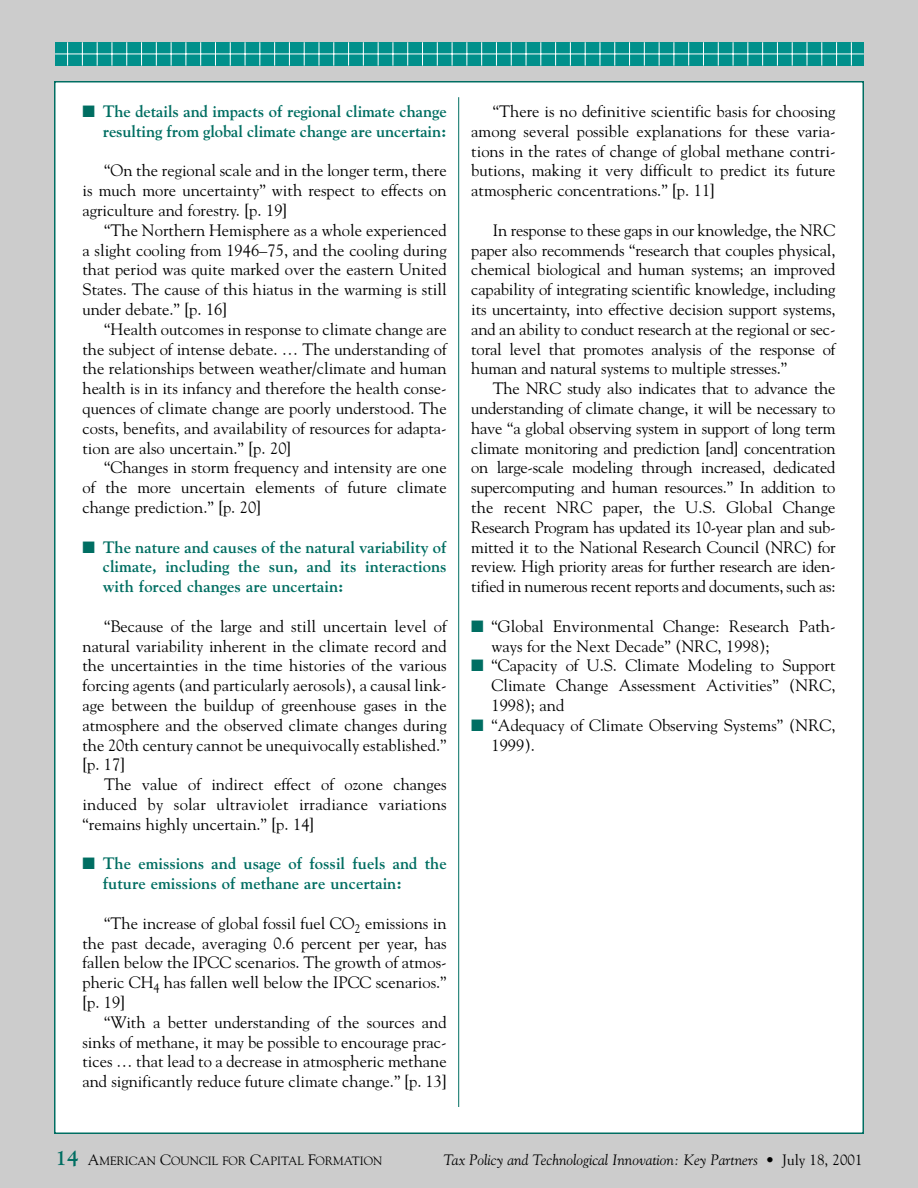
<style>
.page{position:relative;width:918px;height:1188px;background:#ccc}
.page>*{position:absolute;margin:0;border:0;box-sizing:border-box;transform-origin:0 0}
.t1{font:16.5px/19.8px "Goudy";color:#000;text-align:justify}
.t2{font:700 16.5px/19.8px "Goudy";color:#006e62;text-align:right}
.t3{font:italic 15px "Goudy";color:#000}
.t4{font:12px "Goudy";color:#000}
.s1{color:#006e62}
.s2{font-weight:700;font-size:21px;color:#006e62}
.s3{font-size:15px}
.s4{font-style:normal}
</style>
<div class="page">
<div style="left:55px;top:42px;width:809px;height:24px;background:#00908b"></div>
<hr style="left:55px;top:54px;width:809px;height:1px;background:#fff">
<svg style="left:245px;top:42px;width:1px;height:24px"></svg>
<svg style="left:274px;top:42px;width:1px;height:24px"></svg>
<svg style="left:304px;top:42px;width:1px;height:24px"></svg>
<svg style="left:333px;top:42px;width:1px;height:24px"></svg>
<svg style="left:363px;top:42px;width:1px;height:24px"></svg>
<svg style="left:67px;top:42px;width:1px;height:24px"></svg>
<svg style="left:82px;top:42px;width:1px;height:24px"></svg>
<svg style="left:97px;top:42px;width:1px;height:24px"></svg>
<svg style="left:112px;top:42px;width:1px;height:24px"></svg>
<svg style="left:126px;top:42px;width:1px;height:24px"></svg>
<svg style="left:141px;top:42px;width:1px;height:24px"></svg>
<svg style="left:156px;top:42px;width:1px;height:24px"></svg>
<svg style="left:171px;top:42px;width:1px;height:24px"></svg>
<svg style="left:186px;top:42px;width:1px;height:24px"></svg>
<svg style="left:200px;top:42px;width:1px;height:24px"></svg>
<svg style="left:215px;top:42px;width:1px;height:24px"></svg>
<svg style="left:230px;top:42px;width:1px;height:24px"></svg>
<svg style="left:259px;top:42px;width:1px;height:24px"></svg>
<svg style="left:289px;top:42px;width:1px;height:24px"></svg>
<svg style="left:319px;top:42px;width:1px;height:24px"></svg>
<svg style="left:348px;top:42px;width:1px;height:24px"></svg>
<svg style="left:378px;top:42px;width:1px;height:24px"></svg>
<svg style="left:393px;top:42px;width:1px;height:24px"></svg>
<svg style="left:422px;top:42px;width:1px;height:24px"></svg>
<svg style="left:437px;top:42px;width:1px;height:24px"></svg>
<svg style="left:467px;top:42px;width:1px;height:24px"></svg>
<svg style="left:481px;top:42px;width:1px;height:24px"></svg>
<svg style="left:496px;top:42px;width:1px;height:24px"></svg>
<svg style="left:526px;top:42px;width:1px;height:24px"></svg>
<svg style="left:540px;top:42px;width:1px;height:24px"></svg>
<svg style="left:570px;top:42px;width:1px;height:24px"></svg>
<svg style="left:585px;top:42px;width:1px;height:24px"></svg>
<svg style="left:614px;top:42px;width:1px;height:24px"></svg>
<svg style="left:629px;top:42px;width:1px;height:24px"></svg>
<svg style="left:659px;top:42px;width:1px;height:24px"></svg>
<svg style="left:674px;top:42px;width:1px;height:24px"></svg>
<svg style="left:703px;top:42px;width:1px;height:24px"></svg>
<svg style="left:718px;top:42px;width:1px;height:24px"></svg>
<svg style="left:733px;top:42px;width:1px;height:24px"></svg>
<svg style="left:747px;top:42px;width:1px;height:24px"></svg>
<svg style="left:762px;top:42px;width:1px;height:24px"></svg>
<svg style="left:777px;top:42px;width:1px;height:24px"></svg>
<svg style="left:792px;top:42px;width:1px;height:24px"></svg>
<svg style="left:407px;top:42px;width:1px;height:24px"></svg>
<svg style="left:452px;top:42px;width:1px;height:24px"></svg>
<svg style="left:511px;top:42px;width:1px;height:24px"></svg>
<svg style="left:555px;top:42px;width:1px;height:24px"></svg>
<svg style="left:600px;top:42px;width:1px;height:24px"></svg>
<svg style="left:644px;top:42px;width:1px;height:24px"></svg>
<svg style="left:688px;top:42px;width:1px;height:24px"></svg>
<svg style="left:807px;top:42px;width:1px;height:24px"></svg>
<svg style="left:821px;top:42px;width:1px;height:24px"></svg>
<svg style="left:836px;top:42px;width:1px;height:24px"></svg>
<svg style="left:851px;top:42px;width:1px;height:24px"></svg>
<div style="left:55px;top:82px;width:808px;height:1051px;background:#fff"></div>
<hr style="left:458px;top:97px;width:1px;height:1010px;background:#006e62">
<p class="t2" style="left:82px;top:103px;width:366px">■ The details and impacts of regional climate change resulting from global climate change are uncertain:</p>
<p class="t1" style="left:82px;top:162px;width:366px;text-indent:22px">“On the regional scale and in the longer term, there is much more uncertainty” with respect to effects on agriculture and forestry. [p. 19]</p>
<p class="t1" style="left:82px;top:221px;width:366px;text-indent:22px">“The Northern Hemisphere as a whole experienced a slight cooling from 1946–75, and the cooling during that period was quite marked over the eastern United States. The cause of this hiatus in the warming is still under debate.” [p. 16]</p>
<p class="t1" style="left:82px;top:320px;width:366px;text-indent:22px">“Health outcomes in response to climate change are the subject of intense debate. … The understanding of the relationships between weather/climate and human health is in its infancy and therefore the health conse&shy;quences of climate change are poorly understood. The costs, benefits, and availability of resources for adapta&shy;tion are also uncertain.” [p. 20]</p>
<p class="t1" style="left:82px;top:459px;width:366px;text-indent:22px">“Changes in storm frequency and intensity are one of the more uncertain elements of future climate change prediction.” [p. 20]</p>
<p class="t2" style="left:103px;top:538px;width:346px;text-align:justify;text-indent:-20px">■ The nature and causes of the natural variability of climate, including the sun, and its interactions with forced changes are uncertain:</p>
<p class="t1" style="left:82px;top:617px;width:366px;text-indent:22px">“Because of the large and still uncertain level of natural variability inherent in the climate record and the uncertainties in the time histories of the various forcing agents (and particularly aerosols), a causal link&shy;age between the buildup of greenhouse gases in the atmosphere and the observed climate changes during the 20th century cannot be unequivocally established.” [p. 17]</p>
<p class="t1" style="left:82px;top:776px;width:366px;text-indent:22px">The value of indirect effect of ozone changes induced by solar ultraviolet irradiance variations “remains highly uncertain.” [p. 14]</p>
<p class="t2" style="left:103px;top:855px;width:346px;text-align:left;text-indent:-20px">■ The emissions and usage of fossil fuels and the future emissions of methane are uncertain:</p>
<p class="t1" style="left:82px;top:914px;width:366px;text-indent:22px">“The increase of global fossil fuel CO<sub>2</sub> emissions in the past decade, averaging 0.6 percent per year, has fallen below the IPCC scenarios. The growth of atmos&shy;pheric CH<sub>4</sub> has fallen well below the IPCC scenarios.” [p. 19]</p>
<p class="t1" style="left:83px;top:1013px;width:366px;text-indent:22px">“With a better understanding of the sources and sinks of methane, it may be possible to encourage prac&shy;tices … that lead to a decrease in atmospheric methane and significantly reduce future climate change.” [p. 13]</p>
<p class="t1" style="left:471px;top:103px;width:366px;text-indent:22px">“There is no definitive scientific basis for choosing among several possible explanations for these varia&shy;tions in the rates of change of global methane contri&shy;butions, making it very difficult to predict its future atmospheric concentrations.” [p. 11]</p>
<p class="t1" style="left:471px;top:221px;width:366px;text-indent:22px">In response to these gaps in our knowledge, the NRC paper also recommends “research that couples physical, chemical biological and human systems; an improved capability of integrating scientific knowledge, including its uncertainty, into effective decision support systems, and an ability to conduct research at the regional or sec&shy;toral level that promotes analysis of the response of human and natural systems to multiple stresses.”</p>
<p class="t1" style="left:471px;top:380px;width:366px;text-indent:22px">The NRC study also indicates that to advance the understanding of climate change, it will be necessary to have “a global observing system in support of long term climate monitoring and prediction [and] concentration on large-scale modeling through increased, dedicated supercomputing and human resources.” In addition to the recent NRC paper, the U.S. Global Change Research Program has updated its 10-year plan and sub&shy;mitted it to the National Research Council (NRC) for review. High priority areas for further research are iden&shy;tified in numerous recent reports and documents, such as:</p>
<p class="t1" style="left:491px;top:617px;width:346px;text-indent:-20px"><span class="s1">■</span> “Global Environmental Change: Research Path&shy;ways for the Next Decade” (NRC, 1998);</p>
<p class="t1" style="left:491px;top:657px;width:346px;text-indent:-20px"><span class="s1">■</span> “Capacity of U.S. Climate Modeling to Support Climate Change Assessment Activities” (NRC, 1998); and</p>
<p class="t1" style="left:491px;top:716px;width:346px;text-indent:-20px"><span class="s1">■</span> “Adequacy of Climate Observing Systems” (NRC,<br>1999).</p>
<p class="t4" style="left:56px;top:1156px;width:329px"><span class="s2">14</span> <span class="s3">A</span>MERICAN <span class="s3">C</span>OUNCIL FOR <span class="s3">C</span>APITAL <span class="s3">F</span>ORMATION</p>
<p class="t3" style="left:443px;top:1153px;width:421px">Tax Policy and Technological Innovation: Key Partners • <span class="s4">July 18, 2001</span></p>
</div>
